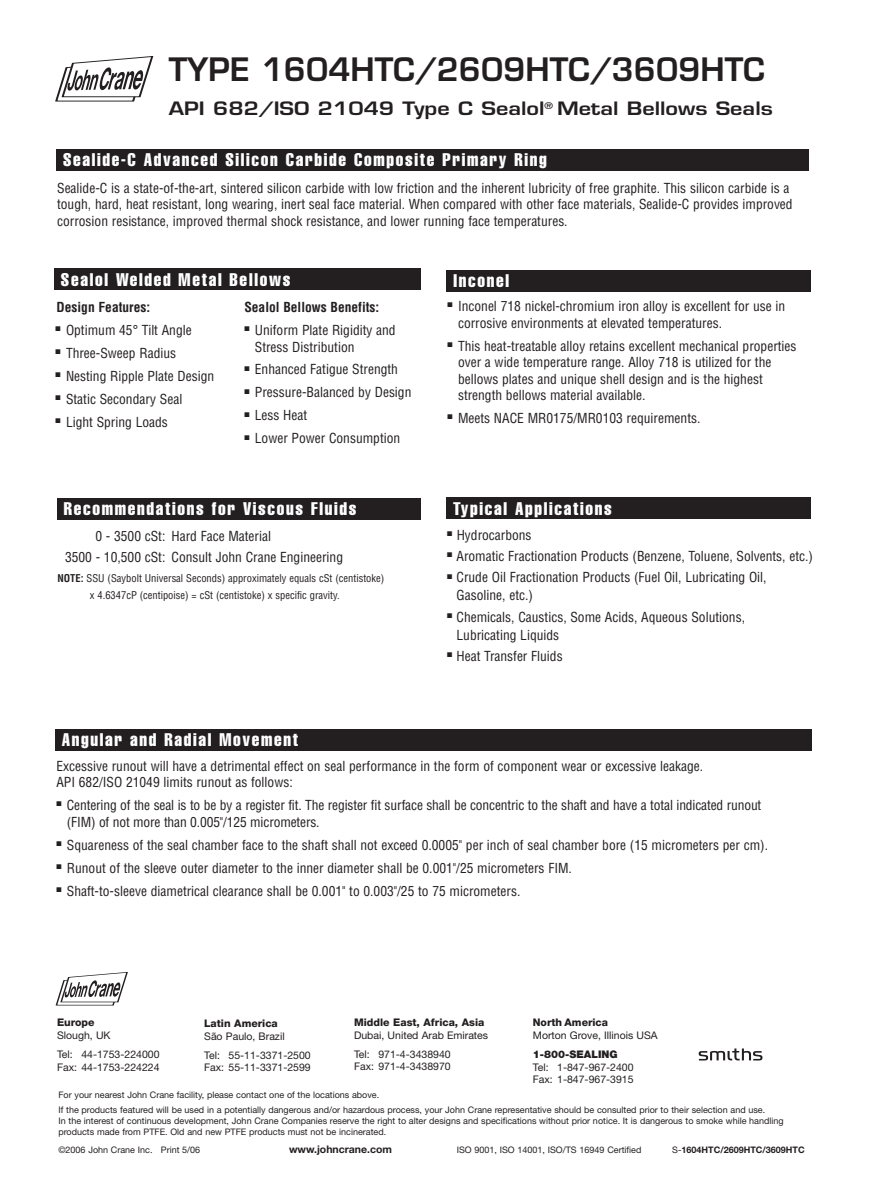
<style>
.page{position:relative;width:891px;height:1188px;background:#fff}
.page>*{position:absolute;margin:0;border:0;box-sizing:border-box;transform-origin:0 0}
.t1{font:600 31.5px "Eurostile";color:#231f20}
.t2{font:extra-condensed 18px "Helvetica";letter-spacing:.095em;color:#fff}
.t3{font:600 18px "Eurostile";color:#231f20;scale:1.2 1}
.t4{font:condensed 13.5px/16.5px "Helvetica";color:#231f20}
.t5{font:700 condensed 13.5px "Helvetica";color:#231f20}
.t6{font:10.5px/18.8px "Helvetica Neue";color:#231f20}
.t7{font:condensed 10.5px/16.5px "Helvetica";color:#231f20}
.t8{font:800 10.5px "Helvetica Neue";color:#231f20}
.t9{font:700 10.5px "Helvetica Neue";color:#231f20}
.t10{font:900 10.5px "Helvetica Neue";color:#231f20}
.t11{font:9px/15.1px "Helvetica Neue";color:#231f20}
.t12{font:700 9px "Helvetica Neue";color:#231f20}
.s1{font-weight:700}
.s2{font-weight:400}
</style>
<div class="page">
<div style="left:54px;top:269px;width:367px;height:21px;background:#231f20"></div>
<svg style="left:55px;top:56px;width:98px;height:46px"></svg>
<svg style="left:56px;top:972px;width:72px;height:34px"></svg>
<svg style="left:699px;top:1049px;width:63px;height:12px"></svg>
<div style="left:56px;top:149px;width:752px;height:22px;background:#231f20"></div>
<div style="left:447px;top:270px;width:364px;height:22px;background:#231f20"></div>
<div style="left:55px;top:729px;width:756px;height:21px;background:#231f20"></div>
<div style="left:57px;top:498px;width:363px;height:22px;background:#231f20"></div>
<div style="left:446px;top:497px;width:365px;height:22px;background:#231f20"></div>
<h1 class="t1" style="left:169px;top:57px;width:598px">TYPE 1604HTC/2609HTC/3609HTC</h1>
<h2 class="t3" style="left:169px;top:102px;width:505px">API 682/ISO 21049 Type C Sealol<sup>®</sup> Metal Bellows Seals</h2>
<h2 class="t2" style="left:63px;top:154px;width:485px">Sealide-C Advanced Silicon Carbide Composite Primary Ring</h2>
<p class="t4" style="left:57px;top:180px;width:737px">Sealide-C is a state-of-the-art, sintered silicon carbide with low friction and the inherent lubricity of free graphite. This silicon carbide is a tough, hard, heat resistant, long wearing, inert seal face material. When compared with other face materials, Sealide-C provides improved corrosion resistance, improved thermal shock resistance, and lower running face temperatures.</p>
<h2 class="t2" style="left:61px;top:273px;width:231px">Sealol Welded Metal Bellows</h2>
<p class="t5" style="left:57px;top:299px;width:95px">Design Features:</p>
<p class="t4" style="left:56px;top:322px;width:138px">■ Optimum 45° Tilt Angle</p>
<p class="t4" style="left:56px;top:345px;width:122px">■ Three-Sweep Radius</p>
<p class="t4" style="left:56px;top:368px;width:160px">■ Nesting Ripple Plate Design</p>
<p class="t4" style="left:56px;top:391px;width:128px">■ Static Secondary Seal</p>
<p class="t4" style="left:56px;top:414px;width:114px">■ Light Spring Loads</p>
<p class="t5" style="left:244px;top:299px;width:136px">Sealol Bellows Benefits:</p>
<p class="t4" style="left:255px;top:322px;width:142px;text-indent:-10px">■ Uniform Plate Rigidity and<br>Stress Distribution</p>
<p class="t4" style="left:244px;top:362px;width:155px">■ Enhanced Fatigue Strength</p>
<p class="t4" style="left:244px;top:385px;width:169px">■ Pressure-Balanced by Design</p>
<p class="t4" style="left:244px;top:408px;width:64px">■ Less Heat</p>
<p class="t4" style="left:244px;top:431px;width:157px">■ Lower Power Consumption</p>
<h2 class="t2" style="left:64px;top:502px;width:294px">Recommendations for Viscous Fluids</h2>
<p class="t4" style="left:65px;top:526px;width:280px;line-height:20.7px;text-indent:30px">0 - 3500 cSt: Hard Face Material<br>3500 - 10,500 cSt: Consult John Crane Engineering</p>
<p class="t7" style="left:90px;top:571px;width:296px;text-indent:-32px"><span class="s1">NOTE:</span> SSU (Saybolt Universal Seconds) approximately equals cSt (centistoke) x 4.6347cP (centipoise) = cSt (centistoke) x specific gravity.</p>
<h2 class="t2" style="left:454px;top:274px;width:57px">Inconel</h2>
<p class="t4" style="left:458px;top:298px;width:329px;text-indent:-10px">■ Inconel 718 nickel-chromium iron alloy is excellent for use in corrosive environments at elevated temperatures.</p>
<p class="t4" style="left:458px;top:338px;width:340px;text-indent:-10px">■ This heat-treatable alloy retains excellent mechanical properties over a wide temperature range. Alloy 718 is utilized for the bellows plates and unique shell design and is the highest strength bellows material available.</p>
<p class="t4" style="left:448px;top:410px;width:254px">■ Meets NACE MR0175/MR0103 requirements.</p>
<h2 class="t2" style="left:453px;top:502px;width:160px">Typical Applications</h2>
<p class="t4" style="left:447px;top:527px;width:86px">■ Hydrocarbons</p>
<p class="t4" style="left:447px;top:548px;width:368px">■ Aromatic Fractionation Products (Benzene, Toluene, Solvents, etc.)</p>
<p class="t4" style="left:457px;top:569px;width:312px;line-height:18px;text-indent:-10px">■ Crude Oil Fractionation Products (Fuel Oil, Lubricating Oil,<br>Gasoline, etc.)</p>
<p class="t4" style="left:457px;top:608px;width:290px;line-height:18px;text-indent:-10px">■ Chemicals, Caustics, Some Acids, Aqueous Solutions,<br>Lubricating Liquids</p>
<p class="t4" style="left:447px;top:648px;width:117px">■ Heat Transfer Fluids</p>
<h2 class="t2" style="left:62px;top:733px;width:238px">Angular and Radial Movement</h2>
<p class="t4" style="left:56px;top:758px;width:648px">Excessive runout will have a detrimental effect on seal performance in the form of component wear or excessive leakage.<br>API 682/ISO 21049 limits runout as follows:</p>
<p class="t4" style="left:67px;top:797px;width:696px;text-indent:-10px">■ Centering of the seal is to be by a register fit. The register fit surface shall be concentric to the shaft and have a total indicated runout (FIM) of not more than 0.005"/125 micrometers.</p>
<p class="t4" style="left:56px;top:837px;width:713px">■ Squareness of the seal chamber face to the shaft shall not exceed 0.0005" per inch of seal chamber bore (15 micrometers per cm).</p>
<p class="t4" style="left:56px;top:860px;width:517px">■ Runout of the sleeve outer diameter to the inner diameter shall be 0.001"/25 micrometers FIM.</p>
<p class="t4" style="left:56px;top:883px;width:466px">■ Shaft-to-sleeve diametrical clearance shall be 0.001" to 0.003"/25 to 75 micrometers.</p>
<p class="t8" style="left:57px;top:1019px;width:39px">Europe</p>
<p class="t6" style="left:57px;top:1027px;width:104px">Slough, UK<br>Tel: 44-1753-224000</p>
<p class="t6" style="left:57px;top:1059px;width:104px">Fax: 44-1753-224224</p>
<p class="t8" style="left:204px;top:1020px;width:75px">Latin America</p>
<p class="t6" style="left:204px;top:1028px;width:108px">São Paulo, Brazil<br>Tel: 55-11-3371-2500</p>
<p class="t6" style="left:204px;top:1059px;width:108px">Fax: 55-11-3371-2599</p>
<p class="t8" style="left:354px;top:1019px;width:132px">Middle East, Africa, Asia</p>
<p class="t6" style="left:354px;top:1027px;width:136px">Dubai, United Arab Emirates<br>Tel: 971-4-3438940</p>
<p class="t6" style="left:354px;top:1058px;width:98px">Fax: 971-4-3438970</p>
<p class="t8" style="left:533px;top:1019px;width:77px">North America</p>
<p class="t6" style="left:533px;top:1027px;width:126px">Morton Grove, Illinois USA</p>
<p class="t10" style="left:533px;top:1050px;width:86px">1-800-SEALING</p>
<p class="t6" style="left:533px;top:1062px;width:102px;line-height:12.8px">Tel: 1-847-967-2400<br>Fax: 1-847-967-3915</p>
<p class="t11" style="left:58px;top:1088px;width:708px">For your nearest John Crane facility, please contact one of the locations above.<br>If the products featured will be used in a potentially dangerous and/or hazardous process, your John Crane representative should be consulted prior to their selection and use.</p>
<p class="t11" style="left:58px;top:1116px;width:727px;line-height:10.8px">In the interest of continuous development, John Crane Companies reserve the right to alter designs and specifications without prior notice. It is dangerous to smoke while handling products made from PTFE. Old and new PTFE products must not be incinerated.</p>
<p class="t11" style="left:58px;top:1143px;width:143px">©2006 John Crane Inc. Print 5/06</p>
<p class="t9" style="left:289px;top:1143px;width:105px">www.johncrane.com</p>
<p class="t11" style="left:457px;top:1143px;width:186px">ISO 9001, ISO 14001, ISO/TS 16949 Certified</p>
<p class="t12" style="left:672px;top:1144px;width:134px"><span class="s2">S-</span>1604HTC/2609HTC/3609HTC</p>
</div>
